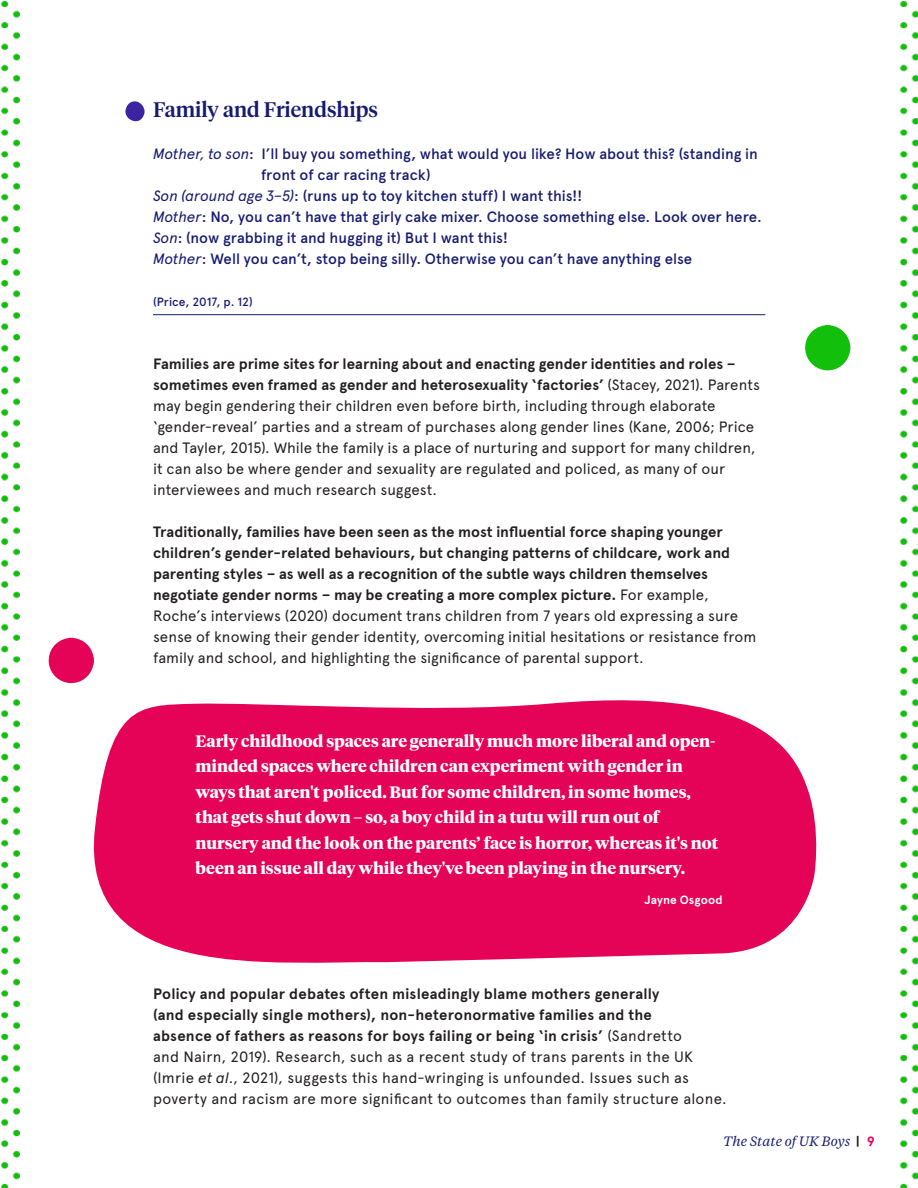
<style>
.page{position:relative;width:918px;height:1188px;background:#fff}
.page>*{position:absolute;margin:0;border:0;box-sizing:border-box;transform-origin:0 0}
.t1{font:500 21px "Tiempos Headline";color:#161b70}
.t2{font:700 16.5px/25.5px "Tiempos Headline";color:#fff}
.t3{font:15px/21px "Apercu";letter-spacing:.005em;color:#231f20}
.t4{font:700 15px/21px "Apercu";color:#231f20}
.t5{font:500 15px "Apercu";color:#161b70}
.t6{font:italic 13.5px "Tiempos Text";color:#161b70}
.t7{font:500 12px "Apercu";color:#161b70}
.t8{font:700 12px "Apercu";letter-spacing:.01em;color:#fff}
.s1{font-weight:400;font-style:italic}
.s2{font-weight:700}
.s3{font-weight:400}
.s4{font-style:italic}
.s5{font-family:"Apercu";font-weight:700;font-style:normal;color:#231f20}
.s6{font-family:"Apercu";font-weight:700;font-style:normal;color:#e50357}
</style>
<div class="page">
<img style="left:899px;top:1px;width:19px;height:1187px">
<img style="left:0;top:1px;width:19px;height:1187px">
<svg style="left:805px;top:325px;width:45px;height:46px"></svg>
<svg style="left:48px;top:638px;width:46px;height:46px"></svg>
<hr style="left:153px;top:314px;width:612px;height:1px;background:#161b70">
<svg style="left:125px;top:101px;width:20px;height:20px"></svg>
<svg style="left:93px;top:700px;width:724px;height:263px;fill:#e50357"></svg>
<h1 class="t1" style="left:153px;top:95px;width:227px">Family and Friendships</h1>
<p class="t5" style="left:153px;top:145px;width:606px"><span class="s1">Mother, to son</span>: I’ll buy you something, what would you like? How about this? (standing in</p>
<p class="t5" style="left:261px;top:166px;width:171px">front of car racing track)</p>
<p class="t5" style="left:153px;top:187px;width:431px"><span class="s1">Son (around age 3–5)</span>: (runs up to toy kitchen stuff) I want this!!</p>
<p class="t5" style="left:153px;top:208px;width:610px"><span class="s1">Mother</span>: No, you can’t have that girly cake mixer. Choose something else. Look over here.</p>
<p class="t5" style="left:153px;top:229px;width:356px"><span class="s1">Son</span>: (now grabbing it and hugging it) But I want this!</p>
<p class="t5" style="left:153px;top:250px;width:541px"><span class="s1">Mother</span>: Well you can’t, stop being silly. Otherwise you can’t have anything else</p>
<p class="t7" style="left:153px;top:295px;width:101px">(Price, 2017, p. 12)</p>
<p class="t3" style="left:153px;top:353px;width:608px"><span class="s2">Families are prime sites for learning about and enacting gender identities and roles – sometimes even framed as gender and heterosexuality ‘factories’</span> (Stacey, 2021). Parents may begin gendering their children even before birth, including through elaborate ‘gender-reveal’ parties and a stream of purchases along gender lines (Kane, 2006; Price and Tayler, 2015). While the family is a place of nurturing and support for many children, it can also be where gender and sexuality are regulated and policed, as many of our interviewees and much research suggest.</p>
<p class="t4" style="left:153px;top:521px;width:605px">Traditionally, families have been seen as the most influential force shaping younger children’s gender-related behaviours, but changing patterns of childcare, work and parenting styles – as well as a recognition of the subtle ways children themselves negotiate gender norms – may be creating a more complex picture. <span class="s3">For example, Roche’s interviews (2020) document trans children from 7 years old expressing a sure sense of knowing their gender identity, overcoming initial hesitations or resistance from family and school, and highlighting the significance of parental support.</span></p>
<p class="t2" style="left:196px;top:728px;width:524px">Early childhood spaces are generally much more liberal and open&shy;minded spaces where children can experiment with gender in ways that aren't policed. But for some children, in some homes, that gets shut down – so, a boy child in a tutu will run out of nursery and the look on the parents’ face is horror, whereas it's not been an issue all day while they've been playing in the nursery.</p>
<p class="t8" style="left:645px;top:892px;width:80px">Jayne Osgood</p>
<p class="t3" style="left:153px;top:983px;width:575px"><span class="s2">Policy and popular debates often misleadingly blame mothers generally<br>(and especially single mothers), non-heteronormative families and the<br>absence of fathers as reasons for boys failing or being ‘in crisis’</span> (Sandretto<br>and Nairn, 2019). Research, such as a recent study of trans parents in the UK (Imrie <span class="s4">et al</span>., 2021), suggests this hand-wringing is unfounded. Issues such as poverty and racism are more significant to outcomes than family structure alone.</p>
<p class="t6" style="left:723px;top:1132px;width:153px">The State of UK Boys <span class="s5">|</span> <span class="s6">9</span></p>
</div>
